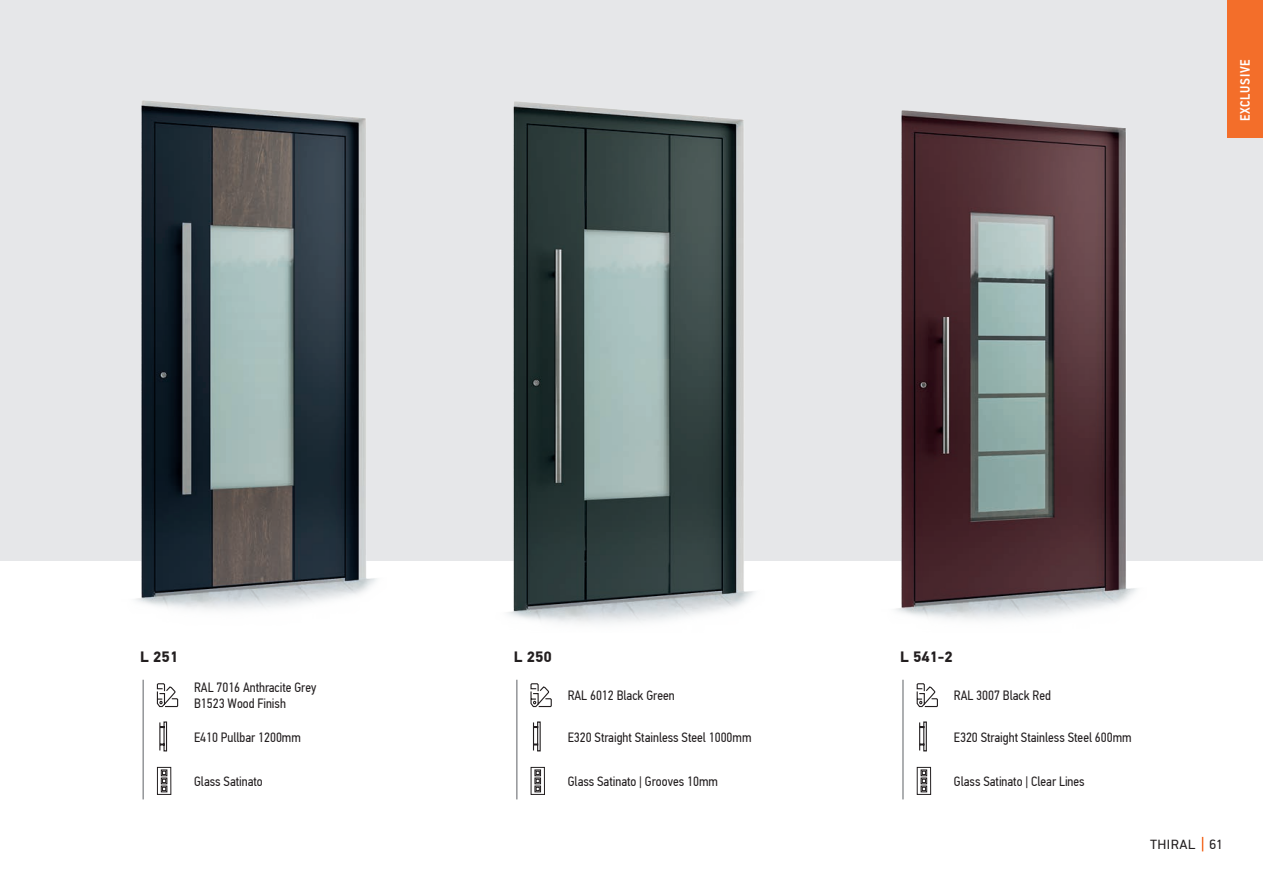
<style>
.page{position:relative;width:1263px;height:893px;background:#fff}
.page>*{position:absolute;margin:0;border:0;box-sizing:border-box;transform-origin:0 0}
.t1{font:700 15px "PF Din Text Pro";color:#231f20}
.t2{font:13.5px/16.5px "PF Din Text Cond Pro";color:#231f20}
.t3{font:500 13.5px "PF Din Text Cond Pro";letter-spacing:.05em;color:#fff}
.t4{font:13.5px "PF Din Display Pro";letter-spacing:.05em;color:#231f20}
</style>
<div class="page">
<svg style="left:1202px;top:837px;width:1px;height:14px"></svg>
<div style="left:0;top:0;width:1263px;height:561px;background:#e6e7e9"></div>
<div style="left:1227px;top:0;width:36px;height:138px;background:#f36e2a"></div>
<img style="left:895px;top:110px;width:242px;height:510px">
<img style="left:135px;top:100px;width:242px;height:510px">
<img style="left:508px;top:101px;width:247px;height:523px">
<svg style="left:156px;top:683px;width:23px;height:25px"></svg>
<svg style="left:156px;top:766px;width:16px;height:29px"></svg>
<div style="left:163px;top:721px;width:4px;height:30px;border:1px solid #231f20"></div>
<svg style="left:159px;top:722px;width:6px;height:28px"></svg>
<hr style="left:142px;top:680px;width:2px;height:119px;background:#939598">
<svg style="left:530px;top:683px;width:22px;height:25px"></svg>
<svg style="left:530px;top:766px;width:15px;height:29px"></svg>
<svg style="left:533px;top:722px;width:5px;height:28px"></svg>
<hr style="left:516px;top:680px;width:2px;height:119px;background:#939598">
<svg style="left:916px;top:683px;width:22px;height:25px"></svg>
<svg style="left:916px;top:766px;width:16px;height:29px"></svg>
<div style="left:923px;top:721px;width:4px;height:30px;border:1px solid #231f20"></div>
<svg style="left:919px;top:722px;width:5px;height:28px"></svg>
<hr style="left:902px;top:680px;width:2px;height:119px;background:#939598">
<p class="t3" style="left:1237px;top:121px;width:63px;rotate:-90deg">EXCLUSIVE</p>
<p class="t1" style="left:140px;top:647px;width:39px">L 251</p>
<p class="t2" style="left:194px;top:679px;width:124px">RAL 7016 Anthracite Grey<br>Β1523 Wood Finish</p>
<p class="t2" style="left:194px;top:729px;width:108px">E410 Pullbar 1200mm</p>
<p class="t2" style="left:194px;top:773px;width:70px">Glass Satinato</p>
<p class="t1" style="left:514px;top:647px;width:39px">L 250</p>
<p class="t2" style="left:568px;top:687px;width:108px">RAL 6012 Black Green</p>
<p class="t2" style="left:568px;top:729px;width:185px">E320 Straight Stainless Steel 1000mm</p>
<p class="t2" style="left:568px;top:773px;width:152px">Glass Satinato | Grooves 10mm</p>
<p class="t1" style="left:900px;top:647px;width:54px">L 541-2</p>
<p class="t2" style="left:954px;top:687px;width:98px">RAL 3007 Black Red</p>
<p class="t2" style="left:954px;top:729px;width:179px">E320 Straight Stainless Steel 600mm</p>
<p class="t2" style="left:954px;top:773px;width:132px">Glass Satinato | Clear Lines</p>
<p class="t4" style="left:1150px;top:837px;width:74px">THIRAL 61</p>
</div>
